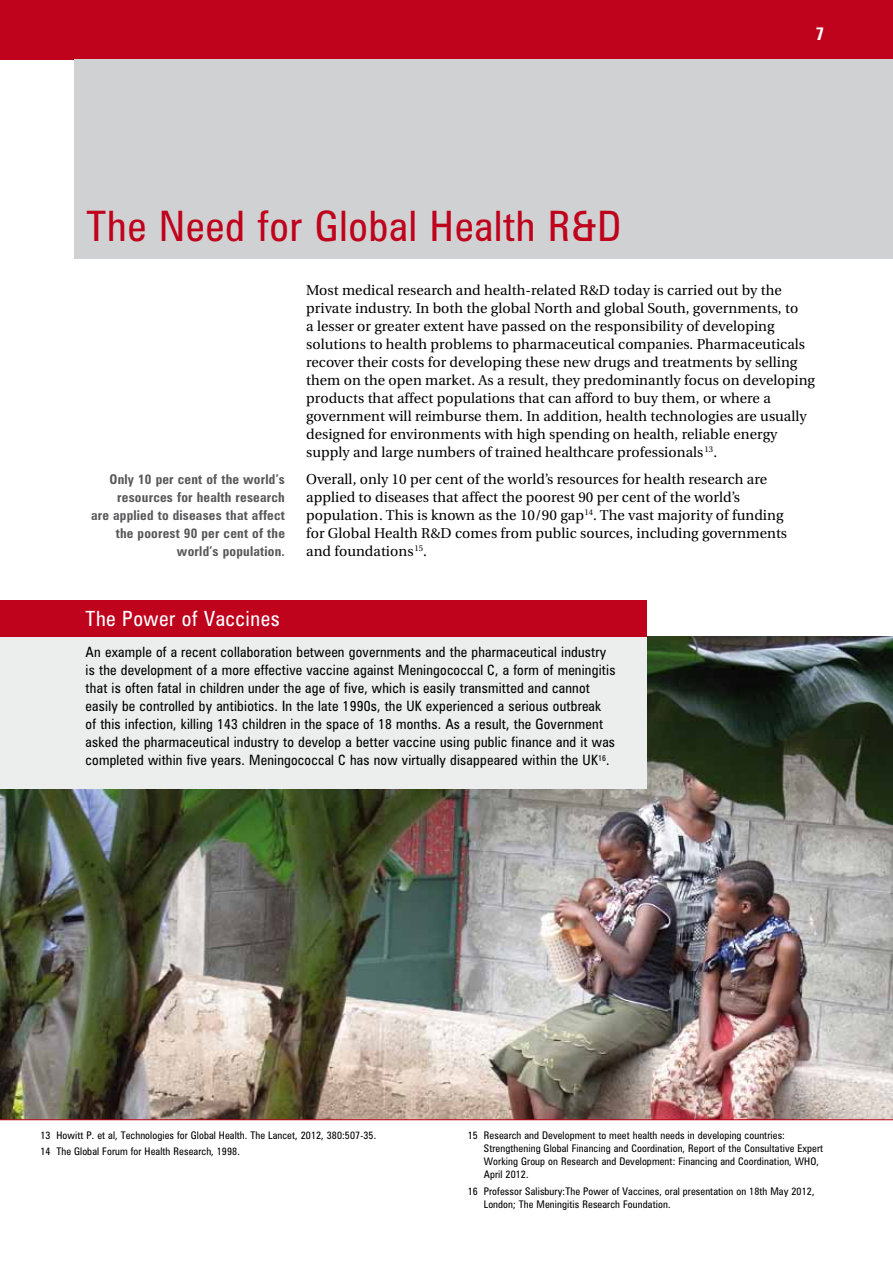
<style>
.page{position:relative;width:893px;height:1263px;background:#fff}
.page>*{position:absolute;margin:0;border:0;box-sizing:border-box;transform-origin:0 0}
.t1{font:condensed 42px "Zurich BT";letter-spacing:.02em;color:#c0031d}
.t2{font:condensed 21px "Zurich BT";letter-spacing:.025em;color:#fff}
.t3{font:700 condensed 18px "Zurich BT";color:#fff}
.t4{font:14.25px/18px "Utopia";letter-spacing:.005em;color:#000}
.t5{font:condensed 14.25px/18px "Zurich BT";letter-spacing:.015em;color:#000}
.t6{font:700 condensed 13.5px/18px "Zurich BT";letter-spacing:.015em;color:#58585a;text-align:right}
.t7{font:condensed 10.5px/13.2px "Zurich BT";letter-spacing:.01em;color:#000}
</style>
<div class="page">
<div style="left:0;top:0;width:893px;height:60px;background:#c0031d"></div>
<div style="left:74px;top:60px;width:819px;height:199px;background:#d0d1d2"></div>
<img style="left:0;top:637px;width:893px;height:482px">
<div style="left:0;top:634px;width:646px;height:155px;background:#eceded"></div>
<div style="left:0;top:601px;width:646px;height:36px;background:#c0031d"></div>
<hr style="left:0;top:1119px;width:893px;height:1px;background:#c0031d">
<h1 class="t1" style="left:87px;top:200px;width:536px">The Need for Global Health R&amp;D</h1>
<p class="t3" style="left:816px;top:22px;width:10px">7</p>
<p class="t6" style="left:91px;top:470px;width:195px">Only 10 per cent of the world’s resources for health research<br>are applied to diseases that affect the poorest 90 per cent of the world’s population.</p>
<p class="t4" style="left:306px;top:281px;width:510px">Most medical research and health-related R&amp;D today is carried out by the private industry. In both the global North and global South, governments, to<br>a lesser or greater extent have passed on the responsibility of developing solutions to health problems to pharmaceutical companies. Pharmaceuticals recover their costs for developing these new drugs and treatments by selling them on the open market. As a result, they predominantly focus on developing products that affect populations that can afford to buy them, or where a government will reimburse them. In addition, health technologies are usually designed for environments with high spending on health, reliable energy supply and large numbers of trained healthcare professionals<sup>13</sup>.</p>
<p class="t4" style="left:306px;top:470px;width:482px">Overall, only 10 per cent of the world’s resources for health research are applied to diseases that affect the poorest 90 per cent of the world’s population. This is known as the 10/90 gap<sup>14</sup>. The vast majority of funding for Global Health R&amp;D comes from public sources, including governments and foundations<sup>15</sup>.</p>
<h2 class="t2" style="left:86px;top:606px;width:196px">The Power of Vaccines</h2>
<p class="t5" style="left:86px;top:643px;width:531px">An example of a recent collaboration between governments and the pharmaceutical industry is the development of a more effective vaccine against Meningococcal C, a form of meningitis that is often fatal in children under the age of five, which is easily transmitted and cannot easily be controlled by antibiotics. In the late 1990s, the UK experienced a serious outbreak<br>of this infection, killing 143 children in the space of 18 months. As a result, the Government asked the pharmaceutical industry to develop a better vaccine using public finance and it was completed within five years. Meningococcal C has now virtually disappeared within the UK<sup>16</sup>.</p>
<p class="t7" style="left:40px;top:1127px;width:337px;line-height:16.6px">13 Howitt P. et al, Technologies for Global Health. The Lancet, 2012, 380:507-35.<br>14 The Global Forum for Health Research, 1998.</p>
<p class="t7" style="left:484px;top:1128px;width:341px;text-indent:-16px">15 Research and Development to meet health needs in developing countries:<br>Strengthening Global Financing and Coordination, Report of the Consultative Expert Working Group on Research and Development: Financing and Coordination, WHO, April 2012.</p>
<p class="t7" style="left:484px;top:1184px;width:332px;text-indent:-16px">16 Professor Salisbury:The Power of Vaccines, oral presentation on 18th May 2012,<br>London; The Meningitis Research Foundation.</p>
</div>
